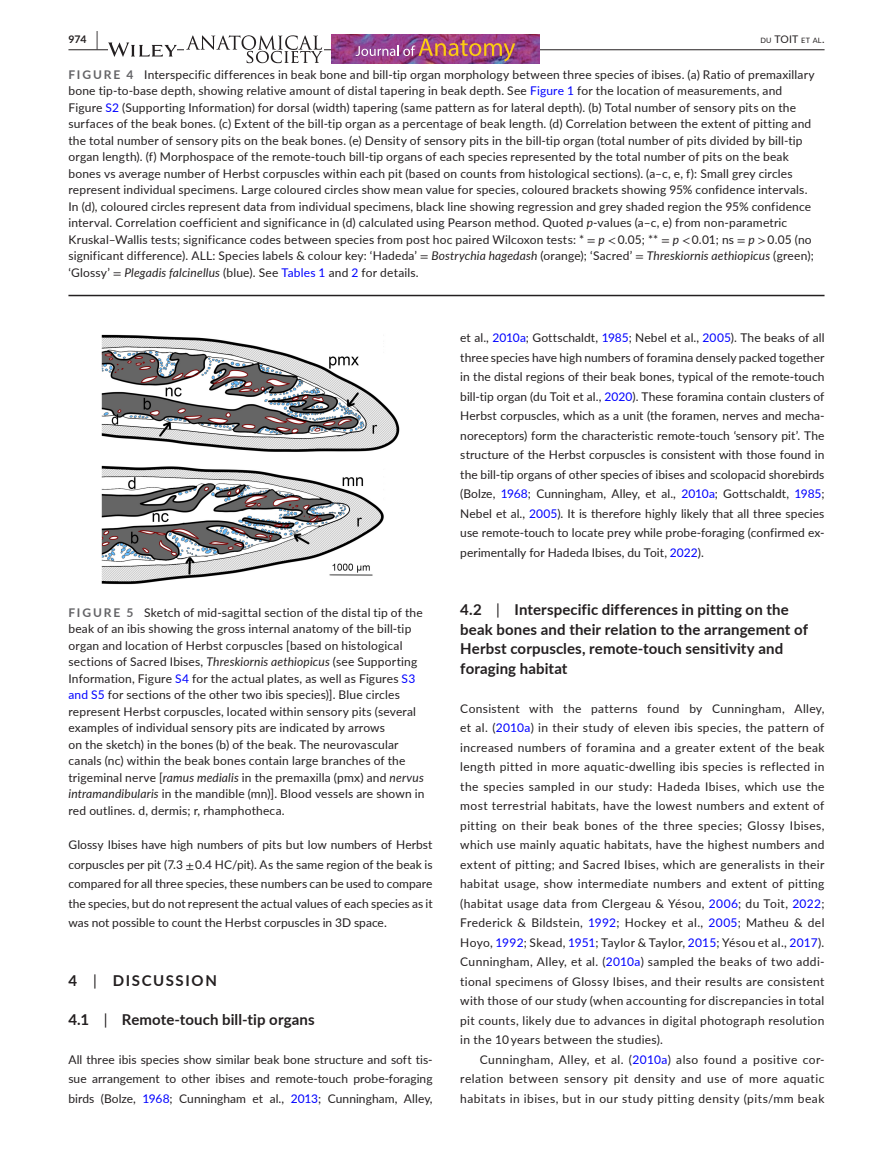
<style>
.page{position:relative;width:893px;height:1174px;background:#fff}
.page>*{position:absolute;margin:0;border:0;box-sizing:border-box;transform-origin:0 0}
.t1{font:700 15px/19.5px "Lato";letter-spacing:.01em;color:#231f20}
.t2{font:700 15px "Lato";letter-spacing:.11em;color:#231f20}
.t3{font:12px/19.5px "Lato";letter-spacing:.015em;color:#231f20;text-align:justify}
.t4{font:700 10.5px "Lato";color:#231f20}
.t5{font:7.35px "Lato";color:#231f20}
.s1{font-size:19.5px}
.s2{font-size:10.5px}
.s3{font-weight:700;color:#636366}
.s4{color:#00f}
.s5{font-style:italic}
.s6{font-family:"STIX"}
.s7{font-weight:400}
</style>
<div class="page">
<hr style="left:68px;top:49px;width:756px;height:1px;background:#231f20">
<svg style="left:108px;top:42px;width:69px;height:15px"></svg>
<img style="left:185px;top:35px;width:139px;height:29px">
<img style="left:331px;top:34px;width:209px;height:30px">
<img style="left:356px;top:39px;width:159px;height:22px">
<hr style="left:68px;top:295px;width:756px;height:1px;background:#231f20">
<img style="left:102px;top:334px;width:297px;height:250px">
<p class="t4" style="left:68px;top:31px;width:31px">974 <span class="s1">|</span></p>
<p class="t5" style="left:760px;top:35px;width:65px">DU <span class="s2">TOIT</span> ET AL<span class="s2">.</span></p>
<p class="t3" style="left:68px;top:66px;width:748px;line-height:16.5px;text-align:left"><span class="s3">FIGURE 4</span> Interspecific differences in beak bone and bill-tip organ morphology between three species of ibises. (a) Ratio of premaxillary bone tip-to-base depth, showing relative amount of distal tapering in beak depth. See <span class="s4">Figure 1</span> for the location of measurements, and Figure <span class="s4">S2</span> (Supporting Information) for dorsal (width) tapering (same pattern as for lateral depth). (b) Total number of sensory pits on the surfaces of the beak bones. (c) Extent of the bill-tip organ as a percentage of beak length. (d) Correlation between the extent of pitting and the total number of sensory pits on the beak bones. (e) Density of sensory pits in the bill-tip organ (total number of pits divided by bill-tip organ length). (f) Morphospace of the remote-touch bill-tip organs of each species represented by the total number of pits on the beak bones vs average number of Herbst corpuscles within each pit (based on counts from histological sections). (a–c, e, f): Small grey circles represent individual specimens. Large coloured circles show mean value for species, coloured brackets showing 95% confidence intervals.<br>In (d), coloured circles represent data from individual specimens, black line showing regression and grey shaded region the 95% confidence interval. Correlation coefficient and significance in (d) calculated using Pearson method. Quoted <span class="s5">p</span>-values (a–c, e) from non-parametric Kruskal–Wallis tests; significance codes between species from post hoc paired Wilcoxon tests: * <span class="s6">=</span> <span class="s5">p</span> <span class="s6">&lt;</span> 0.05; ** <span class="s6">=</span> <span class="s5">p</span> <span class="s6">&lt;</span> 0.01; ns <span class="s6">=</span> <span class="s5">p</span> <span class="s6">&gt;</span> 0.05 (no significant difference). ALL: Species labels &amp; colour key: ‘Hadeda’ <span class="s6">=</span> <span class="s5">Bostrychia hagedash</span> (orange); ‘Sacred’ <span class="s6">=</span> <span class="s5">Threskiornis aethiopicus</span> (green); ‘Glossy’ <span class="s6">=</span> <span class="s5">Plegadis falcinellus</span> (blue). See <span class="s4">Tables 1</span> and <span class="s4">2</span> for details.</p>
<p class="t3" style="left:68px;top:603px;width:358px;line-height:16.5px;text-align:left"><span class="s3">FIGURE 5</span> Sketch of mid-sagittal section of the distal tip of the beak of an ibis showing the gross internal anatomy of the bill-tip organ and location of Herbst corpuscles [based on histological sections of Sacred Ibises, <span class="s5">Threskiornis aethiopicus</span> (see Supporting Information, Figure <span class="s4">S4</span> for the actual plates, as well as Figures <span class="s4">S3 and S5</span> for sections of the other two ibis species)]. Blue circles represent Herbst corpuscles, located within sensory pits (several examples of individual sensory pits are indicated by arrows<br>on the sketch) in the bones (b) of the beak. The neurovascular canals (nc) within the beak bones contain large branches of the trigeminal nerve [<span class="s5">ramus medialis</span> in the premaxilla (pmx) and <span class="s5">nervus intramandibularis</span> in the mandible (mn)]. Blood vessels are shown in red outlines. d, dermis; r, rhamphotheca.</p>
<p class="t3" style="left:68px;top:834px;width:366px">Glossy Ibises have high numbers of pits but low numbers of Herbst corpuscles per pit (7.3 <span class="s6">±</span> 0.4 HC/pit). As the same region of the beak is compared for all three species, these numbers can be used to compare the species, but do not represent the actual values of each species as it was not possible to count the Herbst corpuscles in 3D space.</p>
<p class="t2" style="left:68px;top:969px;width:150px">4 <span class="s7">|</span> DISCUSSION</p>
<p class="t1" style="left:68px;top:1009px;width:248px">4.1 <span class="s7">|</span> Remote-touch bill-tip organs</p>
<p class="t3" style="left:68px;top:1049px;width:366px">All three ibis species show similar beak bone structure and soft tis&shy;sue arrangement to other ibises and remote-touch probe-foraging birds (Bolze, <span class="s4">1968</span>; Cunningham et al., <span class="s4">2013</span>; Cunningham, Alley,</p>
<p class="t3" style="left:460px;top:327px;width:366px">et al., <span class="s4">2010a</span>; Gottschaldt, <span class="s4">1985</span>; Nebel et al., <span class="s4">2005</span>). The beaks of all three species have high numbers of foramina densely packed together in the distal regions of their beak bones, typical of the remote-touch bill-tip organ (du Toit et al., <span class="s4">2020</span>). These foramina contain clusters of Herbst corpuscles, which as a unit (the foramen, nerves and mecha&shy;noreceptors) form the characteristic remote-touch ‘sensory pit’. The structure of the Herbst corpuscles is consistent with those found in the bill-tip organs of other species of ibises and scolopacid shorebirds (Bolze, <span class="s4">1968</span>; Cunningham, Alley, et al., <span class="s4">2010a</span>; Gottschaldt, <span class="s4">1985</span>; Nebel et al., <span class="s4">2005</span>). It is therefore highly likely that all three species use remote-touch to locate prey while probe-foraging (confirmed ex&shy;perimentally for Hadeda Ibises, du Toit, <span class="s4">2022</span>).</p>
<p class="t1" style="left:460px;top:599px;width:349px">4.2 <span class="s7">|</span> Interspecific differences in pitting on the beak bones and their relation to the arrangement of Herbst corpuscles, remote-touch sensitivity and foraging habitat</p>
<p class="t3" style="left:460px;top:698px;width:366px">Consistent with the patterns found by Cunningham, Alley, et al. (<span class="s4">2010a</span>) in their study of eleven ibis species, the pattern of increased numbers of foramina and a greater extent of the beak length pitted in more aquatic-dwelling ibis species is reflected in the species sampled in our study: Hadeda Ibises, which use the most terrestrial habitats, have the lowest numbers and extent of pitting on their beak bones of the three species; Glossy Ibises, which use mainly aquatic habitats, have the highest numbers and extent of pitting; and Sacred Ibises, which are generalists in their habitat usage, show intermediate numbers and extent of pitting (habitat usage data from Clergeau &amp; Yésou, <span class="s4">2006</span>; du Toit, <span class="s4">2022</span>; Frederick &amp; Bildstein, <span class="s4">1992</span>; Hockey et al., <span class="s4">2005</span>; Matheu &amp; del Hoyo, <span class="s4">1992</span>; Skead, <span class="s4">1951</span>; Taylor &amp; Taylor, <span class="s4">2015</span>; Yésou et al., <span class="s4">2017</span>).<br>Cunningham, Alley, et al. (<span class="s4">2010a</span>) sampled the beaks of two addi&shy;tional specimens of Glossy Ibises, and their results are consistent with those of our study (when accounting for discrepancies in total pit counts, likely due to advances in digital photograph resolution in the 10 years between the studies).</p>
<p class="t3" style="left:460px;top:1049px;width:366px;text-indent:20px">Cunningham, Alley, et al. (<span class="s4">2010a</span>) also found a positive cor&shy;relation between sensory pit density and use of more aquatic habitats in ibises, but in our study pitting density (pits/mm beak</p>
</div>
